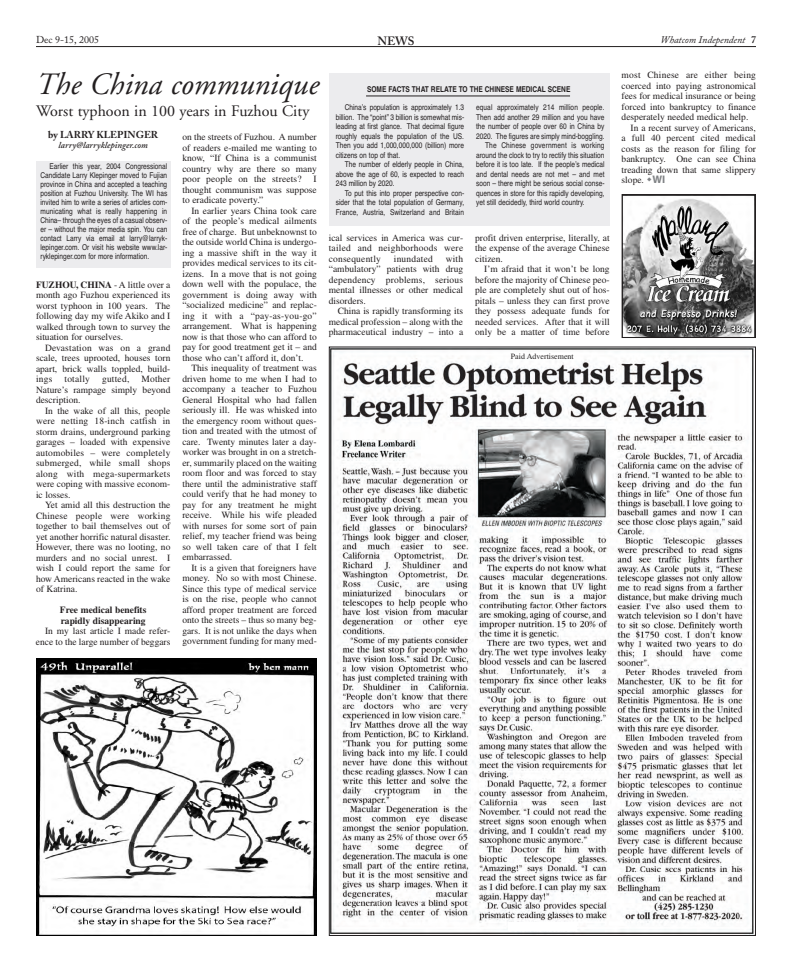
<style>
.page{position:relative;width:792px;height:972px;background:#fff}
.page>*{position:absolute;margin:0;border:0;box-sizing:border-box;transform-origin:0 0}
.t1{font:italic 31px "Adobe Garamond";color:#231f20}
.t2{font:16px "Adobe Garamond";color:#231f20}
.t3{font:600 12px "Adobe Caslon";color:#231f20}
.t4{font:italic 10px "Adobe Caslon";color:#231f20}
.t5{font:700 10px "Adobe Caslon";color:#231f20}
.t6{font:10px "Adobe Caslon";color:#231f20}
.t7{font:9.5px/10.5px "Times";color:#231f20;text-align:justify}
.t8{font:9.5px "Times";letter-spacing:.02em;color:#231f20}
.t9{font:700 9.5px/10.5px "Times";color:#231f20}
.t10{font:italic 600 9px "Adobe Caslon";color:#231f20}
.t11{font:condensed 8px/9px "Helvetica";color:#231f20;text-align:justify}
.t12{font:700 condensed 8px "Helvetica";color:#231f20}
.t13{font:8px "Times";color:#231f20}
.s1{font-weight:600;font-style:normal}
.s2{font-family:"Myriad";font-weight:700;font-size:11px;color:#808285}
.s3{font-weight:700}
</style>
<div class="page">
<hr style="left:36px;top:46px;width:720px;height:1px;background:#231f20">
<img style="left:331px;top:348px;width:423px;height:586px">
<img style="left:36px;top:658px;width:281px;height:278px">
<div style="left:36px;top:161px;width:134px;height:106px;background:#ececee"></div>
<div style="left:329px;top:73px;width:281px;height:153px;background:#ececee"></div>
<hr style="left:366px;top:95px;width:204px;height:1px;background:#231f20">
<img style="left:624px;top:199px;width:130px;height:137px">
<div style="left:622px;top:194px;width:134px;height:144px;border:1px solid #231f20"></div>
<div style="left:508px;top:922px;width:69px;height:9px;background:#fff"></div>
<p class="t6" style="left:36px;top:36px;width:65px">Dec 9-15, 2005</p>
<p class="t3" style="left:377px;top:36px;width:39px">NEWS</p>
<p class="t4" style="left:661px;top:37px;width:97px">Whatcom Independent <span class="s1">7</span></p>
<h1 class="t1" style="left:36px;top:72px;width:285px">The China communique</h1>
<h2 class="t2" style="left:36px;top:105px;width:275px">Worst typhoon in 100 years in Fuzhou City</h2>
<p class="t5" style="left:48px;top:130px;width:112px">by LARRY KLEPINGER</p>
<p class="t10" style="left:59px;top:142px;width:91px">larry@larryklepinger.com</p>
<p class="t8" style="left:622px;top:72px;width:136px">most Chinese are either being</p>
<p class="t7" style="left:622px;top:81px;width:136px">coerced into paying astronomical</p>
<p class="t7" style="left:622px;top:92px;width:136px">fees for medical insurance or being</p>
<p class="t7" style="left:622px;top:102px;width:136px">forced into bankruptcy to finance</p>
<p class="t7" style="left:622px;top:113px;width:128px">desperately needed medical help.</p>
<p class="t7" style="left:631px;top:123px;width:127px">In a recent survey of Americans,</p>
<p class="t7" style="left:622px;top:134px;width:136px">a full 40 percent cited medical</p>
<p class="t7" style="left:622px;top:144px;width:136px">costs as the reason for filing for</p>
<p class="t7" style="left:622px;top:155px;width:136px">bankruptcy. One can see China</p>
<p class="t7" style="left:622px;top:165px;width:136px">treading down that same slippery</p>
<p class="t7" style="left:622px;top:176px;width:45px">slope. <span class="s2">WI</span></p>
<p class="t12" style="left:367px;top:84px;width:205px">SOME FACTS THAT RELATE TO THE CHINESE MEDICAL SCENE</p>
<p class="t11" style="left:336px;top:103px;width:130px;line-height:9.5px;text-indent:9px">China’s population is approximately 1.3 billion. The “point” 3 billion is somewhat mis&shy;leading at first glance. That decimal figure roughly equals the population of the US.<br>Then you add 1,000,000,000 (billion) more citizens on top of that.</p>
<p class="t11" style="left:336px;top:160px;width:130px;line-height:9.5px;text-indent:9px">The number of elderly people in China, above the age of 60, is expected to reach 243 million by 2020.</p>
<p class="t11" style="left:336px;top:188px;width:130px;line-height:9.5px;text-indent:9px">To put this into proper perspective con&shy;sider that the total population of Germany, France, Austria, Switzerland and Britain</p>
<p class="t11" style="left:476px;top:103px;width:130px">equal approximately 214 million people.</p>
<p class="t11" style="left:476px;top:113px;width:130px">Then add another 29 million and you have</p>
<p class="t11" style="left:476px;top:122px;width:130px">the number of people over 60 in China by</p>
<p class="t11" style="left:476px;top:132px;width:130px">2020. The figures are simply mind-boggling.</p>
<p class="t11" style="left:485px;top:141px;width:121px">The Chinese government is working</p>
<p class="t11" style="left:476px;top:151px;width:130px">around the clock to try to rectify this situation</p>
<p class="t11" style="left:476px;top:160px;width:130px">before it is too late. If the people’s medical</p>
<p class="t11" style="left:476px;top:170px;width:130px">and dental needs are not met – and met</p>
<p class="t11" style="left:476px;top:179px;width:130px">soon – there might be serious social conse-</p>
<p class="t11" style="left:476px;top:189px;width:130px">quences in store for this rapidly developing,</p>
<p class="t11" style="left:476px;top:198px;width:110px">yet still decidedly, third world country.</p>
<p class="t7" style="left:182px;top:133px;width:136px">on the streets of Fuzhou. A number of readers e-mailed me wanting to know, “If China is a communist country why are there so many poor people on the streets?</p>
<p class="t11" style="left:40px;top:162px;width:128px;text-indent:9px">Earlier this year, 2004 Congressional Candidate Larry Klepinger moved to Fujian province in China and accepted a teaching position at Fuzhou University. The WI has invited him to write a series of articles com&shy;municating what is really happening in China– through the eyes of a casual observ&shy;er – without the major media spin. You can contact Larry via email at larry@larryk&shy;lepinger.com. Or visit his website www.lar&shy;ryklepinger.com for more information.</p>
<p class="t7" style="left:182px;top:175px;width:136px;text-indent:131px">I thought communism was suppose to eradicate poverty.”</p>
<p class="t7" style="left:182px;top:206px;width:136px;text-indent:9px">In earlier years China took care of the people’s medical ailments free of charge. But unbeknownst to the outside world China is undergo&shy;ing a massive shift in the way it provides medical services to its cit&shy;izens. In a move that is not going down well with the populace, the government is doing away with “socialized medicine” and replac&shy;ing it with a “pay-as-you-go” arrangement. What is happening now is that those who can afford to pay for good treatment get it – and those who can’t afford it, don’t.</p>
<p class="t7" style="left:182px;top:364px;width:136px;text-indent:9px">This inequality of treatment was driven home to me when I had to accompany a teacher to Fuzhou General Hospital who had fallen seriously ill. He was whisked into the emergency room without ques&shy;tion and treated with the utmost of care. Twenty minutes later a day&shy;worker was brought in on a stretch&shy;er, summarily placed on the waiting room floor and was forced to stay there until the administrative staff could verify that he had money to pay for any treatment he might receive. While his wife pleaded with nurses for some sort of pain relief, my teacher friend was being so well taken care of that I felt embarrassed.</p>
<p class="t7" style="left:182px;top:563px;width:136px;text-indent:9px">It is a given that foreigners have money. No so with most Chinese.<br>Since this type of medical service is on the rise, people who cannot afford proper treatment are forced onto the streets – thus so many beg&shy;gars. It is not unlike the days when government funding for many med-</p>
<p class="t7" style="left:475px;top:233px;width:136px">profit driven enterprise, literally, at the expense of the average Chinese citizen.</p>
<p class="t7" style="left:475px;top:265px;width:136px;text-indent:9px">I’m afraid that it won’t be long before the majority of Chinese peo&shy;ple are completely shut out of hos&shy;pitals – unless they can first prove they possess adequate funds for needed services. After that it will only be a matter of time before</p>
<p class="t7" style="left:329px;top:233px;width:136px">ical services in America was cur&shy;tailed and neighborhoods were consequently</p>
<p class="t7" style="left:329px;top:254px;width:136px;text-indent:117px">with “ambulatory” patients with drug dependency problems, serious mental illnesses or other medical disorders.</p>
<p class="t7" style="left:329px;top:307px;width:136px;text-indent:9px">China is rapidly transforming its medical profession – along with the pharmaceutical industry – into a</p>
<p class="t8" style="left:394px;top:255px;width:40px">inundated</p>
<p class="t7" style="left:36px;top:280px;width:136px"><span class="s3">FUZHOU, CHINA</span> - A little over a month ago Fuzhou experienced its worst typhoon in 100 years. The following day my wife Akiko and I walked through town to survey the situation for ourselves.</p>
<p class="t7" style="left:36px;top:343px;width:136px;text-indent:9px">Devastation was on a grand scale, trees uprooted, houses torn apart, brick walls toppled, build&shy;ings</p>
<p class="t13" style="left:511px;top:353px;width:64px">Paid Advertisement</p>
<p class="t7" style="left:36px;top:375px;width:136px;text-indent:106px">Mother Nature’s rampage simply beyond description.</p>
<p class="t7" style="left:36px;top:406px;width:136px;text-indent:9px">In the wake of all this, people were netting 18-inch catfish in storm drains, underground parking garages – loaded with expensive automobiles – were completely submerged, while small shops along with mega-supermarkets were coping with massive econom&shy;ic losses.</p>
<p class="t7" style="left:36px;top:501px;width:136px;text-indent:9px">Yet amid all this destruction the Chinese people were working together to bail themselves out of yet another horrific natural disaster.<br>However, there was no looting, no murders and no social unrest. I wish I could report the same for how Americans reacted in the wake of Katrina.</p>
<p class="t9" style="left:60px;top:605px;width:88px">Free medical benefits rapidly disappearing</p>
<p class="t7" style="left:36px;top:627px;width:136px;text-align:right">In my last article I made refer&shy;ence to the large number of beggars</p>
<p class="t8" style="left:65px;top:376px;width:27px">totally</p>
<p class="t7" style="left:102px;top:375px;width:29px">gutted,</p>
</div>
